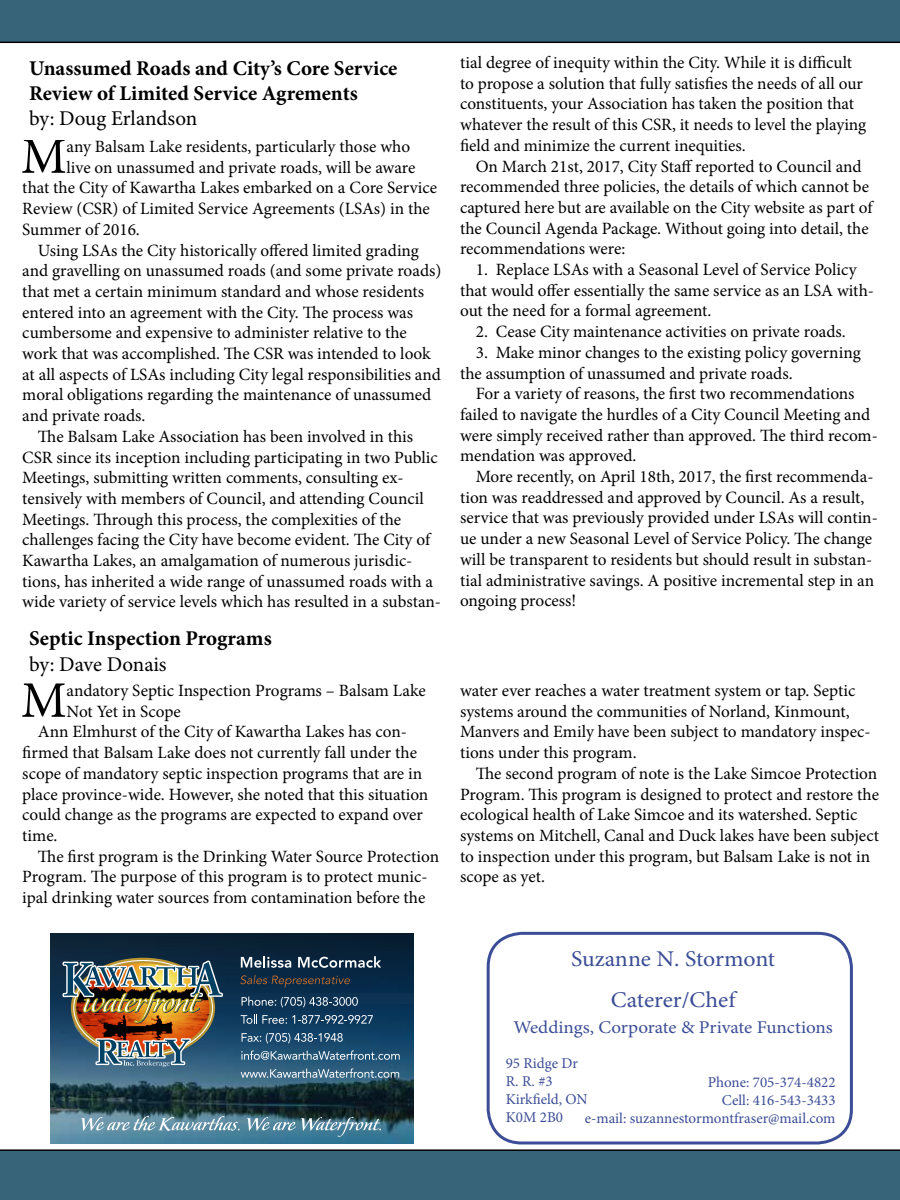
<style>
.page{position:relative;width:900px;height:1200px;background:#fff}
.page>*{position:absolute;margin:0;border:0;box-sizing:border-box;transform-origin:0 0}
.t1{font:51.3px "Minion Pro";color:#000}
.t2{font:22.5px/41.4px "Minion Pro";letter-spacing:-.005em;color:#3b4d96;text-align:center;scale:1.06 1}
.t3{font:700 21px/25.2px "Minion Pro";color:#000}
.t4{font:21px "Minion Pro";letter-spacing:-.005em;color:#000}
.t5{font:18px "Minion Pro";color:#3b4d96;scale:1.06 1}
.t6{font:17.25px/20.7px "Minion Pro";color:#000}
.t7{font:15px/18px "Minion Pro";color:#3b4d96;text-align:right}
</style>
<div class="page">
<div style="left:0;top:1149px;width:900px;height:51px;background:#38647a"></div>
<div style="left:0;top:0;width:900px;height:43px;background:#38647a"></div>
<svg style="left:50px;top:933px;width:363px;height:210px;background:#1d4055"></svg>
<svg style="left:81px;top:1116px;width:159px;height:15px;background:#85a8b7"></svg>
<svg style="left:247px;top:1117px;width:134px;height:20px;background:#618da0"></svg>
<img style="left:61px;top:951px;width:163px;height:116px">
<svg style="left:241px;top:956px;width:50px;height:12px"></svg>
<svg style="left:298px;top:956px;width:83px;height:12px"></svg>
<svg style="left:240px;top:975px;width:110px;height:13px"></svg>
<svg style="left:242px;top:997px;width:116px;height:11px"></svg>
<svg style="left:241px;top:1015px;width:132px;height:9px"></svg>
<svg style="left:242px;top:1033px;width:101px;height:11px"></svg>
<svg style="left:241px;top:1050px;width:159px;height:10px;background:#557b95"></svg>
<svg style="left:241px;top:1068px;width:158px;height:10px;background:#61859c"></svg>
<div style="left:487px;top:932px;width:366px;height:213px;border:3px solid #3b4d96;border-radius:34px"></div>
<p class="t3" style="left:29px;top:55px;width:370px">Unassumed Roads and City’s Core Service<br>Review of Limited Service Agrements</p>
<p class="t4" style="left:29px;top:104px;width:170px">by: Doug Erlandson</p>
<h1 class="t1" style="left:21px;top:122px;width:47px">M</h1>
<p class="t6" style="left:67px;top:136px;width:345px">any Balsam Lake residents, particularly those who</p>
<p class="t6" style="left:67px;top:157px;width:350px">live on unassumed and private roads, will be aware</p>
<p class="t6" style="left:22px;top:178px;width:416px">that the City of Kawartha Lakes embarked on a Core Service</p>
<p class="t6" style="left:22px;top:198px;width:409px">Review (CSR) of Limited Service Agreements (LSAs) in the</p>
<p class="t6" style="left:22px;top:219px;width:119px">Summer of 2016.</p>
<p class="t6" style="left:38px;top:240px;width:383px">Using LSAs the City historically offered limited grading</p>
<p class="t6" style="left:22px;top:261px;width:421px">and gravelling on unassumed roads (and some private roads)</p>
<p class="t6" style="left:22px;top:281px;width:403px">that met a certain minimum standard and whose residents</p>
<p class="t6" style="left:22px;top:302px;width:392px">entered into an agreement with the City. The process was</p>
<p class="t6" style="left:22px;top:323px;width:386px">cumbersome and expensive to administer relative to the</p>
<p class="t6" style="left:22px;top:343px;width:410px">work that was accomplished. The CSR was intended to look</p>
<p class="t6" style="left:22px;top:364px;width:420px">at all aspects of LSAs including City legal responsibilities and</p>
<p class="t6" style="left:22px;top:385px;width:411px">moral obligations regarding the maintenance of unassumed</p>
<p class="t6" style="left:22px;top:405px;width:125px">and private roads.</p>
<p class="t6" style="left:38px;top:426px;width:377px">The Balsam Lake Association has been involved in this</p>
<p class="t6" style="left:22px;top:447px;width:417px">CSR since its inception including participating in two Public</p>
<p class="t6" style="left:22px;top:468px;width:383px">Meetings, submitting written comments, consulting ex-</p>
<p class="t6" style="left:22px;top:488px;width:403px">tensively with members of Council, and attending Council</p>
<p class="t6" style="left:22px;top:509px;width:380px">Meetings. Through this process, the complexities of the</p>
<p class="t6" style="left:22px;top:530px;width:409px">challenges facing the City have become evident. The City of</p>
<p class="t6" style="left:22px;top:550px;width:392px">Kawartha Lakes, an amalgamation of numerous jurisdic-</p>
<p class="t6" style="left:22px;top:571px;width:412px">tions, has inherited a wide range of unassumed roads with a</p>
<p class="t6" style="left:22px;top:592px;width:420px">wide variety of service levels which has resulted in a substan-</p>
<p class="t3" style="left:29px;top:626px;width:244px">Septic Inspection Programs</p>
<p class="t4" style="left:29px;top:650px;width:139px">by: Dave Donais</p>
<h1 class="t1" style="left:21px;top:666px;width:47px">M</h1>
<p class="t6" style="left:67px;top:680px;width:361px">andatory Septic Inspection Programs – Balsam Lake</p>
<p class="t6" style="left:67px;top:701px;width:116px">Not Yet in Scope</p>
<p class="t6" style="left:38px;top:722px;width:370px">Ann Elmhurst of the City of Kawartha Lakes has con-</p>
<p class="t6" style="left:22px;top:742px;width:396px">firmed that Balsam Lake does not currently fall under the</p>
<p class="t6" style="left:22px;top:763px;width:401px">scope of mandatory septic inspection programs that are in</p>
<p class="t6" style="left:22px;top:784px;width:408px">place province-wide. However, she noted that this situation</p>
<p class="t6" style="left:22px;top:805px;width:402px">could change as the programs are expected to expand over</p>
<p class="t6" style="left:22px;top:825px;width:37px">time.</p>
<p class="t6" style="left:38px;top:846px;width:403px">The first program is the Drinking Water Source Protection</p>
<p class="t6" style="left:22px;top:867px;width:407px">Program. The purpose of this program is to protect munic-</p>
<p class="t6" style="left:22px;top:887px;width:405px">ipal drinking water sources from contamination before the</p>
<p class="t6" style="left:460px;top:52px;width:408px">tial degree of inequity within the City. While it is difficult to propose a solution that fully satisfies the needs of all our constituents, your Association has taken the position that whatever the result of this CSR, it needs to level the playing field and minimize the current inequities.</p>
<p class="t6" style="left:460px;top:156px;width:414px;text-indent:16px">On March 21st, 2017, City Staff reported to Council and recommended three policies, the details of which cannot be captured here but are available on the City website as part of the Council Agenda Package. Without going into detail, the recommendations were:</p>
<p class="t6" style="left:460px;top:259px;width:415px;text-indent:16px">1. Replace LSAs with a Seasonal Level of Service Policy that would offer essentially the same service as an LSA with&shy;out the need for a formal agreement.</p>
<p class="t6" style="left:476px;top:321px;width:372px">2. Cease City maintenance activities on private roads.</p>
<p class="t6" style="left:460px;top:342px;width:402px;text-indent:16px">3. Make minor changes to the existing policy governing the assumption of unassumed and private roads.</p>
<p class="t6" style="left:460px;top:383px;width:419px;text-indent:16px">For a variety of reasons, the first two recommendations failed to navigate the hurdles of a City Council Meeting and were simply received rather than approved. The third recom&shy;mendation was approved.</p>
<p class="t6" style="left:460px;top:466px;width:419px;text-indent:16px">More recently, on April 18th, 2017, the first recommenda&shy;tion was readdressed and approved by Council. As a result, service that was previously provided under LSAs will contin&shy;ue under a new Seasonal Level of Service Policy. The change will be transparent to residents but should result in substan&shy;tial administrative savings. A positive incremental step in an ongoing process!</p>
<p class="t6" style="left:460px;top:680px;width:412px">water ever reaches a water treatment system or tap. Septic systems around the communities of Norland, Kinmount, Manvers and Emily have been subject to mandatory inspec&shy;tions under this program.</p>
<p class="t6" style="left:460px;top:763px;width:420px;text-indent:16px">The second program of note is the Lake Simcoe Protection Program. This program is designed to protect and restore the ecological health of Lake Simcoe and its watershed. Septic systems on Mitchell, Canal and Duck lakes have been subject to inspection under this program, but Balsam Lake is not in scope as yet.</p>
<h2 class="t2" style="left:571px;top:938px;width:194px">Suzanne N. Stormont<br>Caterer/Chef</h2>
<p class="t5" style="left:513px;top:1015px;width:303px">Weddings, Corporate &amp; Private Functions</p>
<p class="t7" style="left:506px;top:1054px;width:84px;text-align:left">95 Ridge Dr<br>R. R. #3<br>Kirkfield, ON<br>K0M 2B0</p>
<p class="t7" style="left:585px;top:1073px;width:252px">Phone: 705-374-4822<br>Cell: 416-543-3433<br>e-mail: suzannestormontfraser@mail.com</p>
</div>
